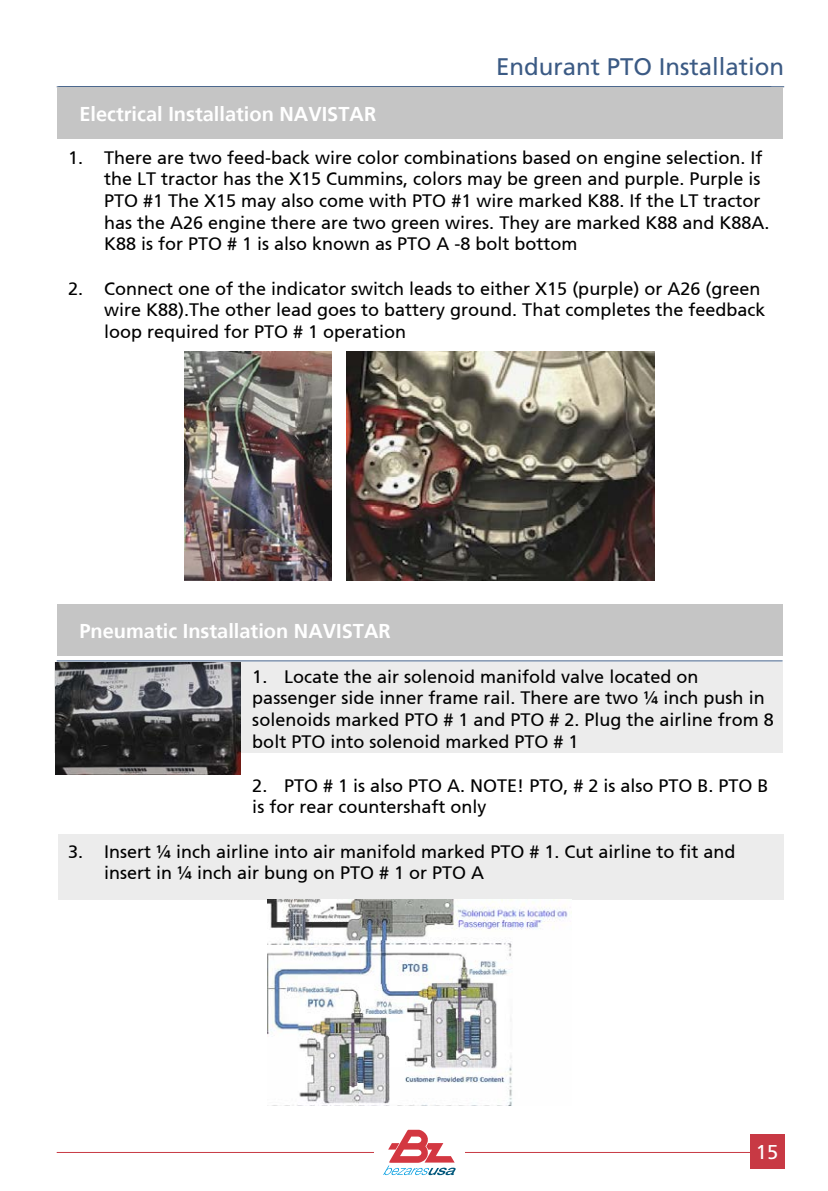
<style>
.page{position:relative;width:828px;height:1191px;background:#fff}
.page>*{position:absolute;margin:0;border:0;box-sizing:border-box;transform-origin:0 0}
.t1{font:24px "Frutiger LT Std";color:#3b5a84}
.t2{font:700 20px "Frutiger 65";color:#fff}
.t3{font:20px "Frutiger LT Std";color:#fff}
.t4{font:18px/21.6px "Frutiger 55 Roman";color:#000}
</style>
<div class="page">
<hr style="left:57px;top:86px;width:714px;height:1px;background:#3b5a84">
<div style="left:58px;top:834px;width:726px;height:65px;background:#ececec"></div>
<div style="left:54px;top:662px;width:728px;height:90px;background:#ececec"></div>
<hr style="left:57px;top:660px;width:725px;height:1px;background:#3b5a84">
<hr style="left:58px;top:86px;width:726px;height:1px;background:#3b5a84">
<div style="left:57px;top:604px;width:725px;height:51px;background:#c5c5c5"></div>
<img style="left:56px;top:662px;width:184px;height:112px">
<div style="left:57px;top:88px;width:725px;height:51px;background:#c5c5c5"></div>
<img style="left:184px;top:352px;width:147px;height:229px">
<img style="left:347px;top:352px;width:308px;height:229px">
<img style="left:267px;top:899px;width:305px;height:207px">
<hr style="left:57px;top:1152px;width:710px;height:1px;background:#c83944">
<div style="left:750px;top:1134px;width:34px;height:34px;background:#c83944"></div>
<div style="left:374px;top:1129px;width:91px;height:46px;background:#fff"></div>
<svg style="left:383px;top:1129px;width:73px;height:46px"></svg>
<p class="t2" style="left:79px;top:102px;width:298px">Electrical Installation NAVISTAR</p>
<h1 class="t1" style="left:496px;top:52px;width:290px">Endurant PTO Installation</h1>
<p class="t4" style="left:104px;top:147px;width:667px;text-indent:-36px">1. There are two feed-back wire color combinations based on engine selection. If the LT tractor has the X15 Cummins, colors may be green and purple. Purple is PTO #1 The X15 may also come with PTO #1 wire marked K88. If the LT tractor has the A26 engine there are two green wires. They are marked K88 and K88A.<br>K88 is for PTO # 1 is also known as PTO A -8 bolt bottom</p>
<p class="t4" style="left:104px;top:277px;width:663px;text-indent:-36px">2. Connect one of the indicator switch leads to either X15 (purple) or A26 (green wire K88).The other lead goes to battery ground. That completes the feedback loop required for PTO # 1 operation</p>
<p class="t2" style="left:79px;top:619px;width:313px">Pneumatic Installation NAVISTAR</p>
<p class="t4" style="left:252px;top:666px;width:523px">1. Locate the air solenoid manifold valve located on passenger side inner frame rail. There are two ¼ inch push in solenoids marked PTO # 1 and PTO # 2. Plug the airline from 8 bolt PTO into solenoid marked PTO # 1</p>
<p class="t4" style="left:252px;top:775px;width:518px">2. PTO # 1 is also PTO A. NOTE! PTO, # 2 is also PTO B. PTO B is for rear countershaft only</p>
<p class="t4" style="left:104px;top:840px;width:633px;text-indent:-36px">3. Insert ¼ inch airline into air manifold marked PTO # 1. Cut airline to fit and insert in ¼ inch air bung on PTO # 1 or PTO A</p>
<p class="t3" style="left:756px;top:1140px;width:24px">15</p>
</div>
